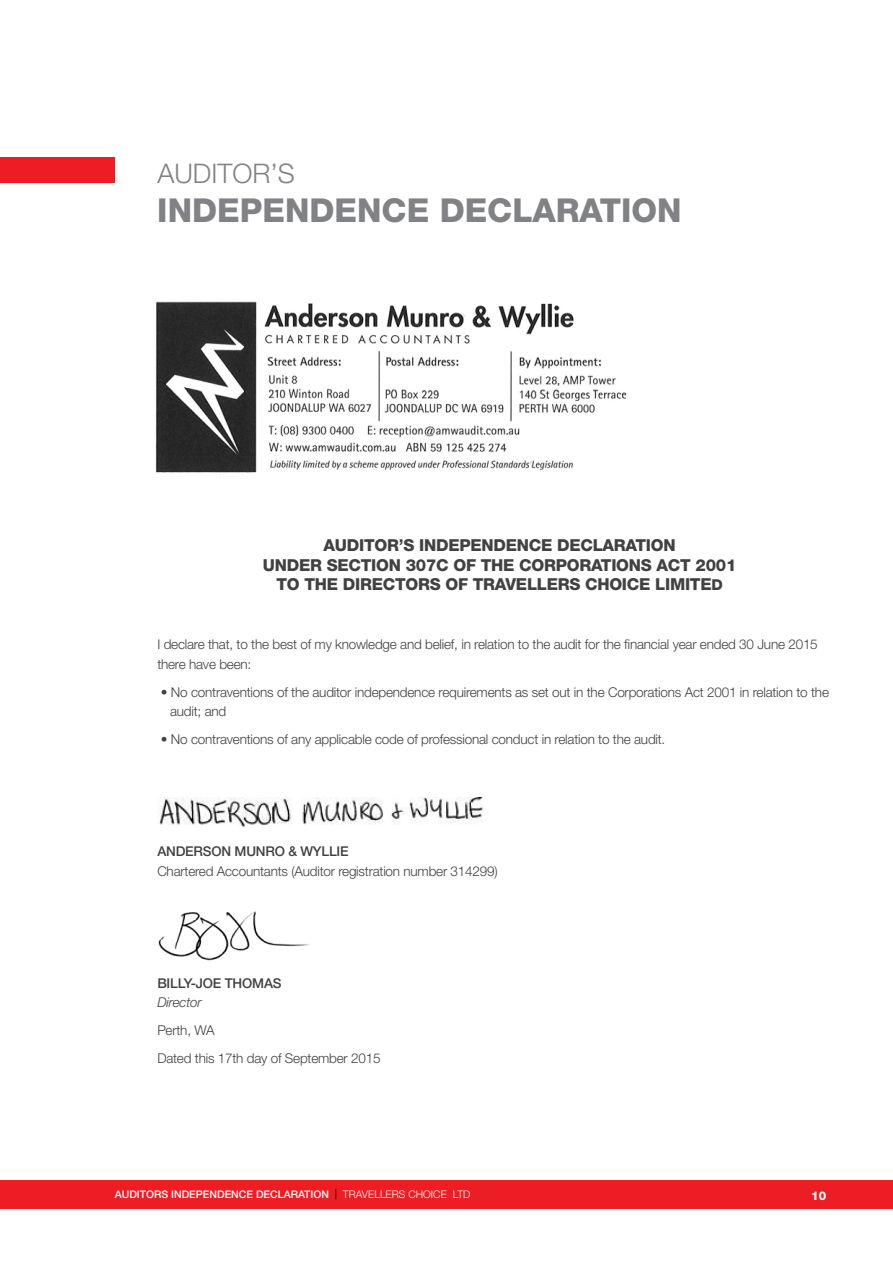
<style>
.page{position:relative;width:893px;height:1263px;background:#fff}
.page>*{position:absolute;margin:0;border:0;box-sizing:border-box;transform-origin:0 0}
.t1{font:800 33px "Helvetica Neue";color:#808285}
.t2{font:300 27px "Helvetica Neue";color:#808285}
.t3{font:800 16.5px "Helvetica Neue";letter-spacing:-.015em;color:#414042}
.t4{font:300 13.5px/19.5px "Helvetica Neue";letter-spacing:-.015em;color:#414042}
.t5{font:500 13.5px "Helvetica Neue";letter-spacing:-.015em;color:#414042}
.t6{font:italic 300 13.5px "Helvetica Neue";letter-spacing:-.015em;color:#414042}
.t7{font:800 12px "Helvetica Neue";color:#fff}
.t8{font:500 10.5px "Helvetica Neue";color:#fff}
.s1{font-size:15px}
.s2{font-weight:300;color:#000}
.s3{font-weight:300}
</style>
<div class="page">
<div style="left:0;top:1181px;width:893px;height:28px;background:#ed1d24"></div>
<div style="left:0;top:157px;width:115px;height:25px;background:#ed1d24"></div>
<img style="left:156px;top:301px;width:471px;height:172px">
<img style="left:158px;top:797px;width:325px;height:31px">
<img style="left:158px;top:911px;width:152px;height:50px">
<h2 class="t2" style="left:157px;top:156px;width:139px">AUDITOR’S</h2>
<h1 class="t1" style="left:157px;top:191px;width:35px">INDEPENDEN</h1>
<h1 class="t1" style="left:382px;top:191px;width:297px">CE DECLARATION</h1>
<p class="t3" style="left:324px;top:536px;width:114px">AUDITOR’S INDEPENDEN</p>
<p class="t3" style="left:529px;top:536px;width:146px">CE DECLARATION</p>
<p class="t3" style="left:263px;top:555px;width:25px">UNDE</p>
<p class="t3" style="left:310px;top:555px;width:183px">R SECTION 307C OF THE</p>
<p class="t3" style="left:519px;top:555px;width:219px">CORPORATIONS ACT 2001</p>
<p class="t3" style="left:276px;top:575px;width:40px">TO THE</p>
<p class="t3" style="left:343px;top:575px;width:185px">DIRECTORS OF TRAVELLE</p>
<p class="t3" style="left:558px;top:575px;width:165px">RS CHOICE LIMITE<span class="s1">D</span></p>
<p class="t4" style="left:157px;top:634px;width:662px">I declare that, to the best of my knowledge and belief, in relation to the audit for the financial year ended 30 June 2015 there have been:</p>
<p class="t4" style="left:170px;top:682px;width:660px;text-indent:-9px">• No contraventions of the auditor independence requirements as set out in the Corporations Act 2001 in relation to the audit; and</p>
<p class="t4" style="left:161px;top:729px;width:506px">• No contraventions of any applicable code of professional conduct in relation to the audit.</p>
<p class="t5" style="left:157px;top:843px;width:193px">ANDERSON MUNRO &amp; WYLLIE</p>
<p class="t4" style="left:157px;top:861px;width:342px">Chartered Accountants (Auditor registration number 314299)</p>
<p class="t5" style="left:157px;top:975px;width:126px">BILLY-JOE THOMAS</p>
<p class="t6" style="left:157px;top:994px;width:46px">Director</p>
<p class="t4" style="left:157px;top:1016px;width:225px;line-height:28px">Perth, WA<br>Dated this 17th day of September 2015</p>
<p class="t8" style="left:115px;top:1188px;width:357px">AUDITORS INDEPENDENCE DECLARATION <span class="s2">|</span> <span class="s3">TRAVELLERS CHOICE LTD</span></p>
<p class="t7" style="left:811px;top:1188px;width:17px">10</p>
</div>
